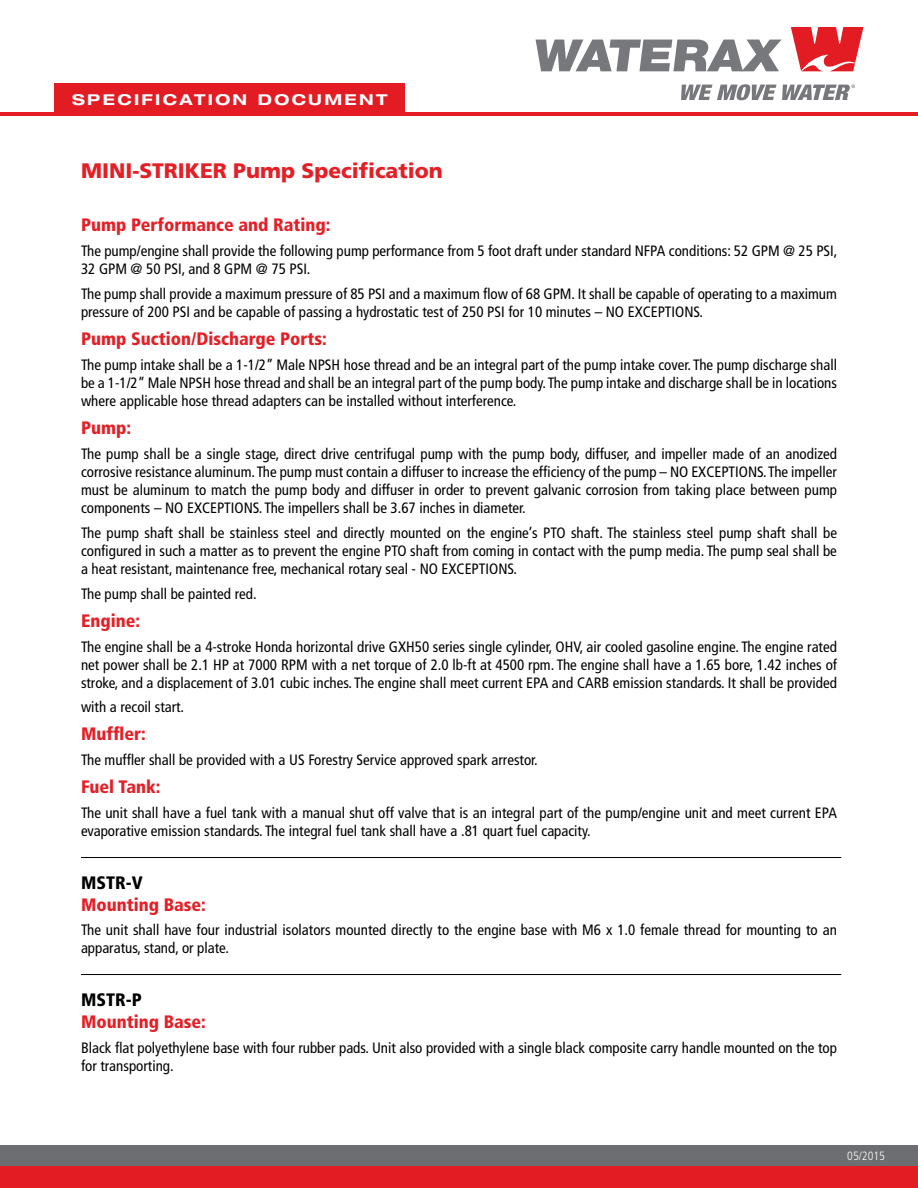
<style>
.page{position:relative;width:918px;height:1188px;background:#fff}
.page>*{position:absolute;margin:0;border:0;box-sizing:border-box;transform-origin:0 0}
.t1{font:900 21px "Frutiger";color:#e41f26}
.t2{font:900 condensed 18px "Frutiger";color:#e41f26}
.t3{font:900 condensed 18px "Frutiger";color:#000}
.t4{font:condensed 15px/18px "Frutiger";color:#000}
.t5{font:700 expanded 15px "Helvetica Neue";letter-spacing:.15em;color:#fff;scale:1.05 1}
.t6{font:300 condensed 12px "Frutiger";color:#fff}
</style>
<div class="page">
<div style="left:54px;top:83px;width:351px;height:32px;background:#e31b22"></div>
<div style="left:0;top:1145px;width:918px;height:21px;background:#6d6e71"></div>
<hr style="left:0;top:112px;width:918px;height:3px;background:#e31b22">
<div style="left:0;top:1166px;width:918px;height:22px;background:#e31b22"></div>
<svg style="left:536px;top:40px;width:245px;height:31px"></svg>
<svg style="left:791px;top:27px;width:72px;height:44px"></svg>
<svg style="left:681px;top:84px;width:174px;height:16px"></svg>
<hr style="left:81px;top:857px;width:760px;height:1px;background:#000">
<hr style="left:81px;top:974px;width:760px;height:1px;background:#000">
<p class="t5" style="left:72px;top:90px;width:302px">SPECIFICATION DOCUMENT</p>
<h1 class="t1" style="left:81px;top:158px;width:363px">MINI-STRIKER Pump Specification</h1>
<p class="t2" style="left:81px;top:214px;width:251px">Pump Performance and Rating:</p>
<p class="t4" style="left:81px;top:242px;width:758px">The pump/engine shall provide the following pump performance from 5 foot draft under standard NFPA conditions: 52 GPM @ 25 PSI,<br>32 GPM @ 50 PSI, and 8 GPM @ 75 PSI.</p>
<p class="t4" style="left:81px;top:285px;width:758px">The pump shall provide a maximum pressure of 85 PSI and a maximum flow of 68 GPM. It shall be capable of operating to a maximum pressure of 200 PSI and be capable of passing a hydrostatic test of 250 PSI for 10 minutes – NO EXCEPTIONS.</p>
<p class="t2" style="left:81px;top:328px;width:247px">Pump Suction/Discharge Ports:</p>
<p class="t4" style="left:81px;top:356px;width:758px;text-align:justify">The pump intake shall be a 1-1/2” Male NPSH hose thread and be an integral part of the pump intake cover. The pump discharge shall be a 1-1/2” Male NPSH hose thread and shall be an integral part of the pump body. The pump intake and discharge shall be in locations where applicable hose thread adapters can be installed without interference.</p>
<p class="t2" style="left:81px;top:417px;width:52px">Pump:</p>
<p class="t4" style="left:81px;top:445px;width:758px;text-align:justify">The pump shall be a single stage, direct drive centrifugal pump with the pump body, diffuser, and impeller made of an anodized corrosive resistance aluminum. The pump must contain a diffuser to increase the efficiency of the pump – NO EXCEPTIONS. The impeller must be aluminum to match the pump body and diffuser in order to prevent galvanic corrosion from taking place between pump components – NO EXCEPTIONS. The impellers shall be 3.67 inches in diameter.</p>
<p class="t4" style="left:81px;top:524px;width:758px;text-align:justify">The pump shaft shall be stainless steel and directly mounted on the engine’s PTO shaft. The stainless steel pump shaft shall be configured in such a matter as to prevent the engine PTO shaft from coming in contact with the pump media. The pump seal shall be a heat resistant, maintenance free, mechanical rotary seal - NO EXCEPTIONS.</p>
<p class="t4" style="left:81px;top:585px;width:177px">The pump shall be painted red.</p>
<p class="t2" style="left:81px;top:610px;width:61px">Engine:</p>
<p class="t4" style="left:81px;top:638px;width:758px;text-align:justify">The engine shall be a 4-stroke Honda horizontal drive GXH50 series single cylinder, OHV, air cooled gasoline engine. The engine rated net power shall be 2.1 HP at 7000 RPM with a net torque of 2.0 lb-ft at 4500 rpm. The engine shall have a 1.65 bore, 1.42 inches of stroke, and a displacement of 3.01 cubic inches. The engine shall meet current EPA and CARB emission standards. It shall be provided</p>
<p class="t4" style="left:81px;top:698px;width:105px">with a recoil start.</p>
<p class="t2" style="left:81px;top:723px;width:66px">Muffler:</p>
<p class="t4" style="left:81px;top:751px;width:458px">The muffler shall be provided with a US Forestry Service approved spark arrestor.</p>
<p class="t2" style="left:81px;top:776px;width:81px">Fuel Tank:</p>
<p class="t4" style="left:81px;top:804px;width:758px">The unit shall have a fuel tank with a manual shut off valve that is an integral part of the pump/engine unit and meet current EPA evaporative emission standards. The integral fuel tank shall have a .81 quart fuel capacity.</p>
<p class="t3" style="left:81px;top:872px;width:63px">MSTR-V</p>
<p class="t2" style="left:81px;top:894px;width:126px">Mounting Base:</p>
<p class="t4" style="left:81px;top:921px;width:757px">The unit shall have four industrial isolators mounted directly to the engine base with M6 x 1.0 female thread for mounting to an apparatus, stand, or plate.</p>
<p class="t3" style="left:81px;top:989px;width:62px">MSTR-P</p>
<p class="t2" style="left:81px;top:1011px;width:126px">Mounting Base:</p>
<p class="t4" style="left:81px;top:1039px;width:758px">Black flat polyethylene base with four rubber pads. Unit also provided with a single black composite carry handle mounted on the top for transporting.</p>
<p class="t6" style="left:847px;top:1149px;width:39px">05/2015</p>
</div>
